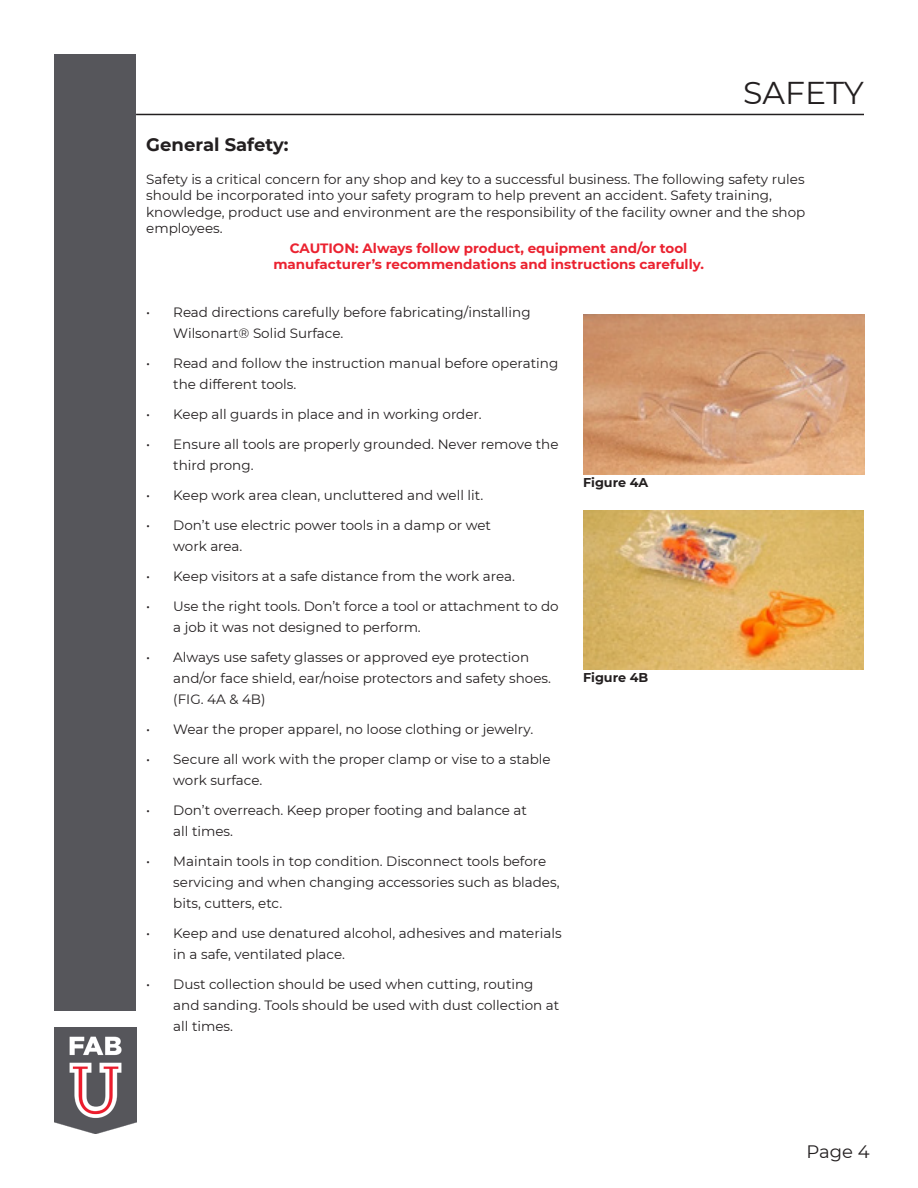
<style>
.page{position:relative;width:918px;height:1188px;background:#fff}
.page>*{position:absolute;margin:0;border:0;box-sizing:border-box;transform-origin:0 0}
.t1{font:31.5px "Montserrat";color:#231f20}
.t2{font:700 18px "Montserrat";color:#231f20}
.t3{font:18px "Montserrat";color:#231f20}
.t4{font:13.5px/21px "Montserrat";color:#231f20}
.t5{font:700 13.5px "Montserrat";color:#eb2230}
.t6{font:700 12.75px "Montserrat";color:#231f20}
</style>
<div class="page">
<div style="left:55px;top:54px;width:81px;height:956px;background:#56565b"></div>
<img style="left:55px;top:1028px;width:81px;height:105px">
<hr style="left:136px;top:114px;width:728px;height:1px;background:#231f20">
<img style="left:583px;top:314px;width:281px;height:160px">
<img style="left:583px;top:510px;width:281px;height:160px">
<p class="t1" style="left:743px;top:71px;width:122px">SAFETY</p>
<p class="t2" style="left:146px;top:132px;width:144px">General Safety:</p>
<p class="t4" style="left:146px;top:170px;width:660px;line-height:16.5px">Safety is a critical concern for any shop and key to a successful business. The following safety rules should be incorporated into your safety program to help prevent an accident. Safety training,</p>
<p class="t4" style="left:146px;top:201px;width:661px">knowledge, product use and environment are the responsibility of the facility owner and the shop</p>
<p class="t4" style="left:146px;top:217px;width:78px">employees.</p>
<p class="t5" style="left:290px;top:239px;width:399px">CAUTION: Always follow product, equipment and/or tool</p>
<p class="t5" style="left:273px;top:255px;width:432px">manufacturer’s recommendations and instructions carefully.</p>
<p class="t4" style="left:173px;top:301px;width:359px;text-indent:-27px">• Read directions carefully before fabricating/installing<br>Wilsonart® Solid Surface.</p>
<p class="t4" style="left:173px;top:352px;width:387px;text-indent:-27px">• Read and follow the instruction manual before operating the different tools.</p>
<p class="t4" style="left:146px;top:403px;width:337px">• Keep all guards in place and in working order.</p>
<p class="t4" style="left:173px;top:433px;width:387px;text-indent:-27px">• Ensure all tools are properly grounded. Never remove the third prong.</p>
<p class="t4" style="left:146px;top:484px;width:338px">• Keep work area clean, uncluttered and well lit.</p>
<p class="t4" style="left:146px;top:514px;width:346px">• Don’t use electric power tools in a damp or wet</p>
<p class="t4" style="left:173px;top:535px;width:71px">work area.</p>
<p class="t4" style="left:146px;top:565px;width:370px">• Keep visitors at a safe distance from the work area.</p>
<p class="t4" style="left:173px;top:595px;width:387px;text-indent:-27px">• Use the right tools. Don’t force a tool or attachment to do a job it was not designed to perform.</p>
<p class="t4" style="left:173px;top:646px;width:379px;text-indent:-27px">• Always use safety glasses or approved eye protection and/or face shield, ear/noise protectors and safety shoes. (FIG. 4A &amp; 4B)</p>
<p class="t4" style="left:146px;top:718px;width:388px">• Wear the proper apparel, no loose clothing or jewelry.</p>
<p class="t4" style="left:173px;top:748px;width:379px;text-indent:-27px">• Secure all work with the proper clamp or vise to a stable work surface.</p>
<p class="t4" style="left:146px;top:799px;width:382px">• Don’t overreach. Keep proper footing and balance at</p>
<p class="t4" style="left:173px;top:820px;width:61px">all times.</p>
<p class="t4" style="left:173px;top:850px;width:388px;text-indent:-27px">• Maintain tools in top condition. Disconnect tools before servicing and when changing accessories such as blades, bits, cutters, etc.</p>
<p class="t4" style="left:173px;top:922px;width:390px;text-indent:-27px">• Keep and use denatured alcohol, adhesives and materials in a safe, ventilated place.</p>
<p class="t4" style="left:173px;top:973px;width:388px;text-indent:-27px">• Dust collection should be used when cutting, routing and sanding. Tools should be used with dust collection at all times.</p>
<p class="t6" style="left:583px;top:473px;width:67px">Figure 4A</p>
<p class="t6" style="left:583px;top:669px;width:67px">Figure 4B</p>
<p class="t3" style="left:807px;top:1139px;width:65px">Page 4</p>
</div>
